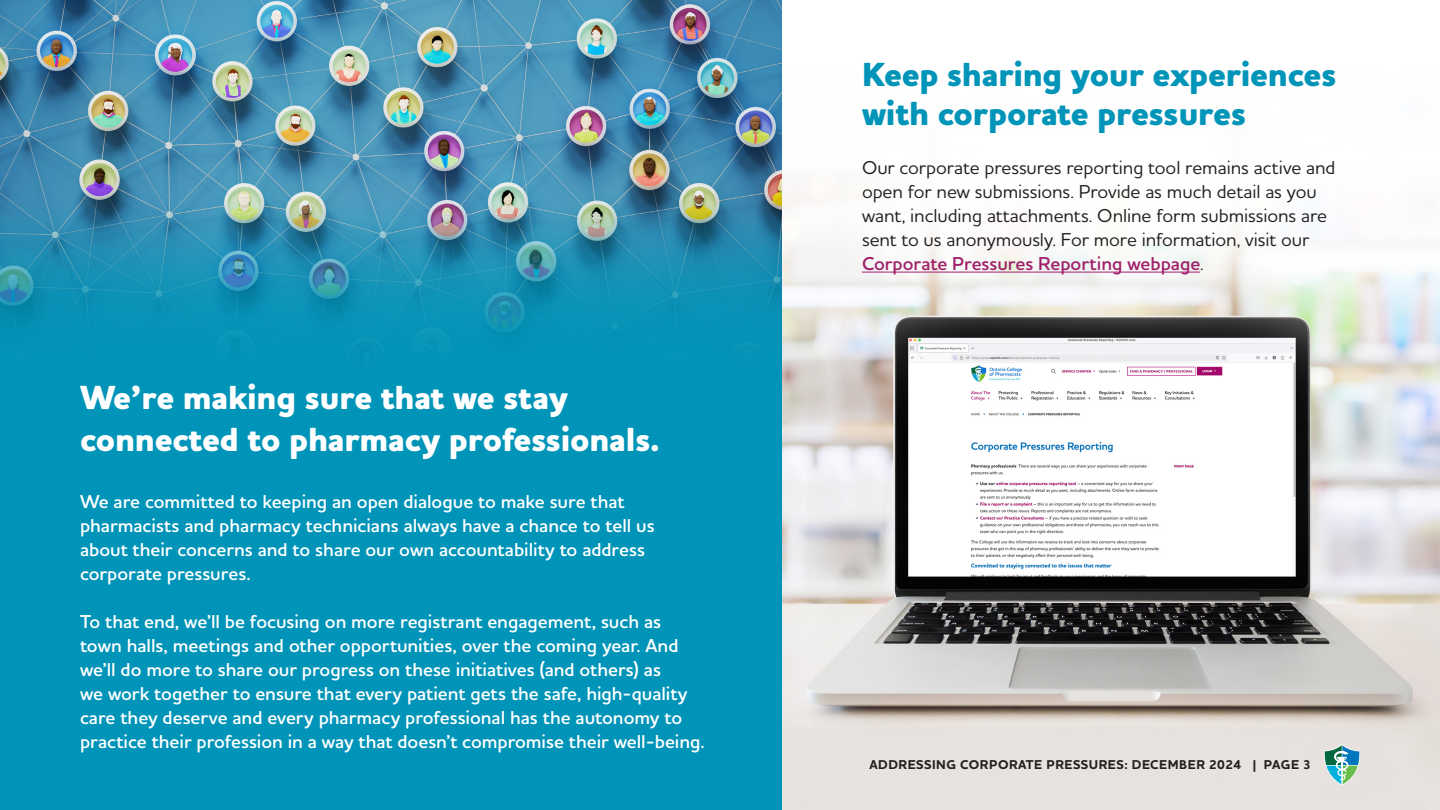
<style>
.page{position:relative;width:1440px;height:810px;background:#fff}
.page>*{position:absolute;margin:0;border:0;box-sizing:border-box;transform-origin:0 0}
.Sub_Heading_34_42{font:800 34px/42px "Houschka Pro";letter-spacing:-.005em;color:#fff}
.Sub_Heading_34_42-2{font:800 34px/39px "Houschka Pro";letter-spacing:-.005em;color:#0094b8}
.Body_19_24{font:600 19px/24px "Houschka Pro";color:#fff}
.Body_19_24-2{font:500 19px/24px "Houschka Pro";letter-spacing:-.005em;color:#231f20}
.Folio{font:700 13px "Houschka Pro";letter-spacing:.04em;color:#231f20}
.s1{font-weight:600;color:#a0206a}
</style>
<div class="page">
<img style="left:782px;top:187px;width:658px;height:623px">
<svg style="left:1324px;top:744px;width:36px;height:41px"></svg>
<img style="left:0;top:0;width:782px;height:810px">
<div style="left:798px;top:0;width:600px;height:339px;background:#fff;opacity:.7"></div>
<hr style="left:862px;top:272px;width:338px;height:1px;background:#a0206a">
<p class="Sub_Heading_34_42" style="left:80px;top:377px;width:581px">We’re making sure that we stay connected to pharmacy professionals.</p>
<p class="Body_19_24" style="left:80px;top:489px;width:576px">We are committed to keeping an open dialogue to make sure that pharmacists and pharmacy technicians always have a chance to tell us about their concerns and to share our own accountability to address corporate pressures.</p>
<p class="Body_19_24" style="left:80px;top:609px;width:626px">To that end, we’ll be focusing on more registrant engagement, such as town halls, meetings and other opportunities, over the coming year. And we’ll do more to share our progress on these initiatives (and others) as<br>we work together to ensure that every patient gets the safe, high-quality care they deserve and every pharmacy professional has the autonomy to practice their profession in a way that doesn’t compromise their well-being.</p>
<p class="Sub_Heading_34_42-2" style="left:862px;top:56px;width:476px">Keep sharing your experiences with corporate pressures</p>
<p class="Body_19_24-2" style="left:862px;top:155px;width:475px">Our corporate pressures reporting tool remains active and open for new submissions. Provide as much detail as you want, including attachments. Online form submissions are sent to us anonymously. For more information, visit our <span class="s1">Corporate Pressures Reporting webpage</span>.</p>
<p class="Folio" style="left:870px;top:756px;width:443px">ADDRESSING CORPORATE PRESSURES: DECEMBER 2024 | PAGE 3</p>
</div>
